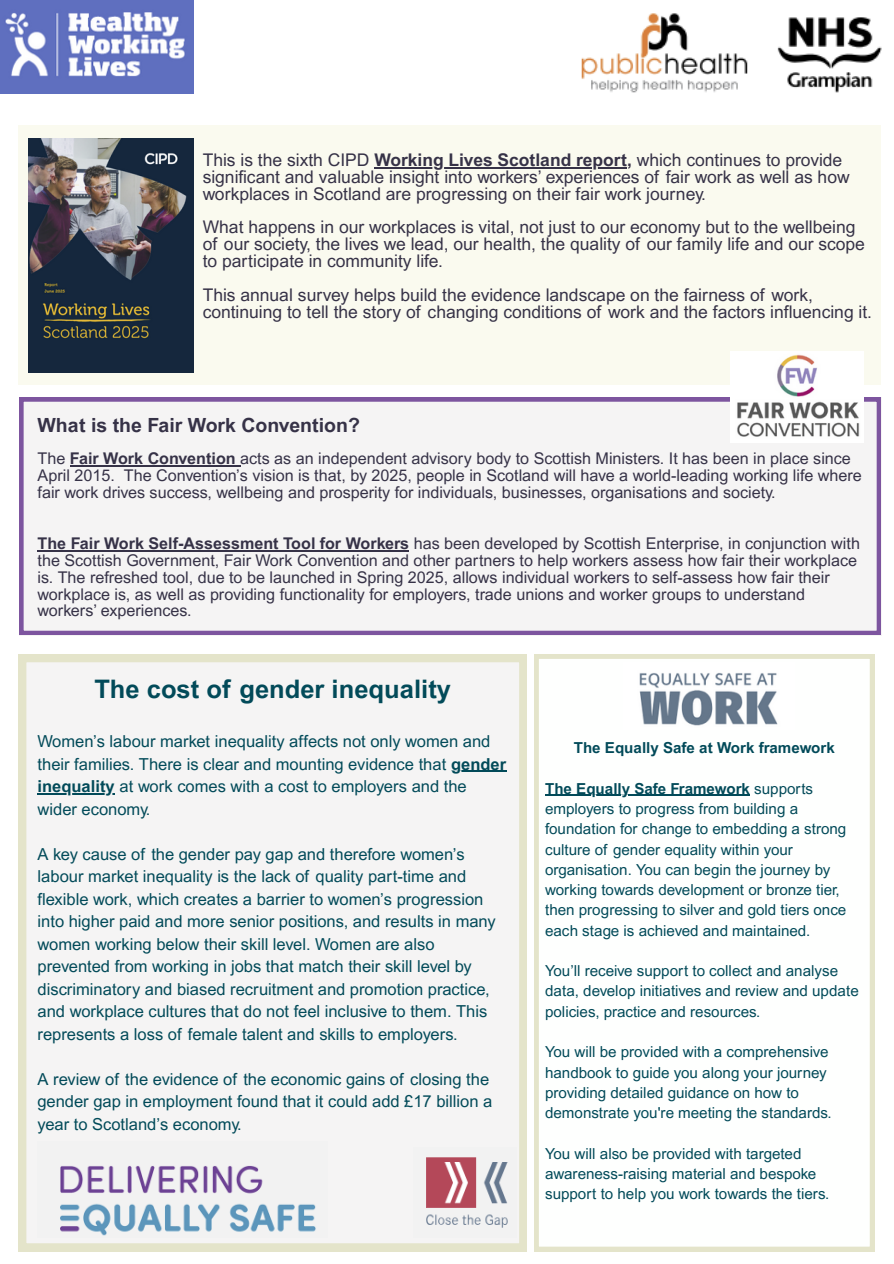
<style>
.page{position:relative;width:894px;height:1264px;background:#fff}
.page>*{position:absolute;margin:0;border:0;box-sizing:border-box;transform-origin:0 0}
.t1{font:700 25.5px "Arial MT Pro";color:#024a59}
.t2{font:700 19.5px "Arial MT Pro";color:#363247}
.t3{font:17.4px/17px "Arial MT Pro";color:#363247}
.t4{font:16.5px/22.5px "Arial MT Pro";color:#024a59}
.t5{font:16.2px/17px "Arial MT Pro";color:#363247}
.t6{font:15.15px/20.2px "Arial MT Pro";color:#024a59}
.t7{font:700 15.15px "Arial MT Pro";color:#024a59}
.s1{font-weight:700}
</style>
<div class="page">
<img style="left:581px;top:13px;width:301px;height:80px">
<img style="left:0;top:0;width:194px;height:94px">
<div style="left:19px;top:126px;width:861px;height:259px;background:#fafaef"></div>
<img style="left:29px;top:138px;width:164px;height:234px">
<div style="left:19px;top:397px;width:861px;height:237px;background:#f5f4f4"></div>
<img style="left:730px;top:351px;width:133px;height:91px">
<div style="left:19px;top:654px;width:507px;height:597px;background:#f5f4f4"></div>
<img style="left:38px;top:1141px;width:289px;height:96px">
<svg style="left:534px;top:654px;width:340px;height:597px"></svg>
<img style="left:623px;top:663px;width:171px;height:66px">
<img style="left:413px;top:1147px;width:103px;height:90px">
<hr style="left:374px;top:167px;width:253px;height:1px;background:#363247">
<hr style="left:70px;top:465px;width:170px;height:1px;background:#363247">
<hr style="left:38px;top:550px;width:371px;height:1px;background:#363247">
<hr style="left:451px;top:770px;width:55px;height:2px;background:#024a59">
<hr style="left:38px;top:793px;width:77px;height:1px;background:#024a59">
<hr style="left:545px;top:794px;width:204px;height:2px;background:#024a59">
<p class="t3" style="left:202px;top:153px;width:648px">This is the sixth CIPD <span class="s1">Working Lives Scotland report,</span> which continues to provide significant and valuable insight into workers’ experiences of fair work as well as how workplaces in Scotland are progressing on their fair work journey.</p>
<p class="t3" style="left:202px;top:221px;width:663px">What happens in our workplaces is vital, not just to our economy but to the wellbeing of our society, the lives we lead, our health, the quality of our family life and our scope to participate in community life.</p>
<p class="t3" style="left:202px;top:288px;width:670px">This annual survey helps build the evidence landscape on the fairness of work, continuing to tell the story of changing conditions of work and the factors influencing it.</p>
<p class="t2" style="left:38px;top:417px;width:324px">What is the Fair Work Convention?</p>
<p class="t5" style="left:38px;top:452px;width:825px">The <span class="s1">Fair Work Convention</span> acts as an independent advisory body to Scottish Ministers. It has been in place since<br>April 2015. The Convention’s vision is that, by 2025, people in Scotland will have a world-leading working life where fair work drives success, wellbeing and prosperity for individuals, businesses, organisations and society.</p>
<p class="t5" style="left:38px;top:536px;width:823px"><span class="s1">The Fair Work Self-Assessment Tool for Workers</span> has been developed by Scottish Enterprise, in conjunction with the Scottish Government, Fair Work Convention and other partners to help workers assess how fair their workplace is. The refreshed tool, due to be launched in Spring 2025, allows individual workers to self-assess how fair their workplace is, as well as providing functionality for employers, trade unions and worker groups to understand workers’ experiences.</p>
<h1 class="t1" style="left:94px;top:679px;width:358px">The cost of gender inequality</h1>
<p class="t4" style="left:38px;top:732px;width:470px">Women’s labour market inequality affects not only women and their families. There is clear and mounting evidence that <span class="s1">gender inequality</span> at work comes with a cost to employers and the wider economy.</p>
<p class="t4" style="left:38px;top:844px;width:459px">A key cause of the gender pay gap and therefore women’s labour market inequality is the lack of quality part-time and flexible work, which creates a barrier to women’s progression into higher paid and more senior positions, and results in many women working below their skill level. Women are also prevented from working in jobs that match their skill level by discriminatory and biased recruitment and promotion practice, and workplace cultures that do not feel inclusive to them. This represents a loss of female talent and skills to employers.</p>
<p class="t4" style="left:38px;top:1069px;width:456px">A review of the evidence of the economic gains of closing the gender gap in employment found that it could add £17 billion a year to Scotland’s economy.</p>
<p class="t7" style="left:573px;top:742px;width:262px">The Equally Safe at Work framework</p>
<p class="t6" style="left:545px;top:780px;width:302px"><span class="s1">The Equally Safe Framework</span> supports employers to progress from building a foundation for change to embedding a strong culture of gender equality within your organisation. You can begin the journey by working towards development or bronze tier, then progressing to silver and gold tiers once each stage is achieved and maintained.</p>
<p class="t6" style="left:545px;top:962px;width:315px">You’ll receive support to collect and analyse data, develop initiatives and review and update policies, practice and resources.</p>
<p class="t6" style="left:545px;top:1043px;width:288px">You will be provided with a comprehensive handbook to guide you along your journey providing detailed guidance on how to demonstrate you're meeting the standards.</p>
<p class="t6" style="left:545px;top:1144px;width:286px">You will also be provided with targeted awareness-raising material and bespoke support to help you work towards the tiers.</p>
</div>
